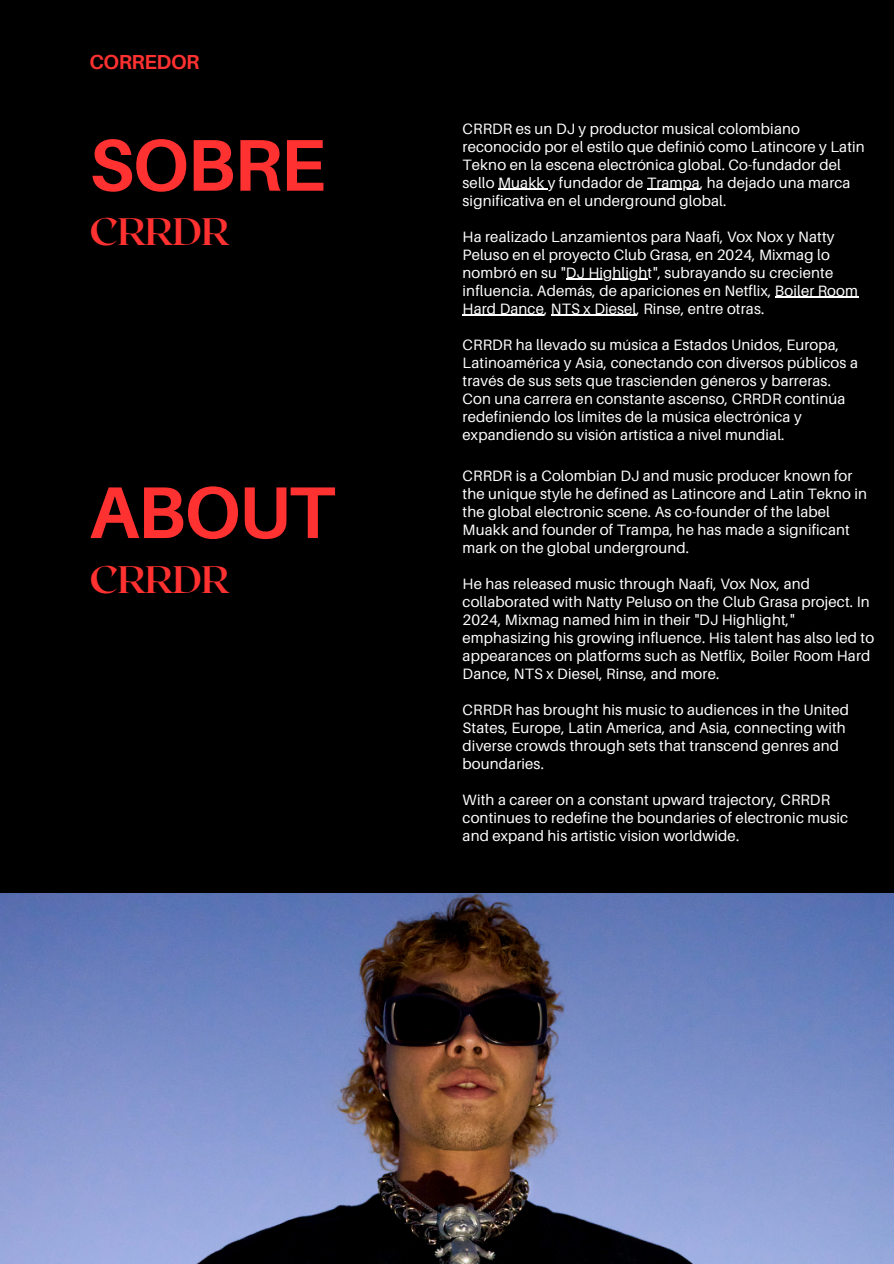
<style>
.page{position:relative;width:894px;height:1264px;background:#fff}
.page>*{position:absolute;margin:0;border:0;box-sizing:border-box;transform-origin:0 0}
.t1{font:700 73.35px "Aileron";letter-spacing:-.02em;color:#ff3131}
.t2{font:700 38.25px "Roxborough CF";letter-spacing:-.02em;color:#ff3131}
.t3{font:700 20.25px "Aileron";letter-spacing:-.02em;color:#ff3131}
.t4{font:15px/18px "Aileron";letter-spacing:.01em;color:#fff}
</style>
<div class="page">
<div style="left:0;top:0;width:893px;height:1263px;background:#000"></div>
<img style="left:0;top:893px;width:893px;height:370px">
<hr style="left:498px;top:189px;width:49px;height:1px;background:#fff">
<hr style="left:647px;top:189px;width:52px;height:1px;background:#fff">
<hr style="left:565px;top:279px;width:82px;height:1px;background:#fff">
<hr style="left:774px;top:297px;width:83px;height:1px;background:#fff">
<hr style="left:462px;top:315px;width:82px;height:1px;background:#fff">
<hr style="left:551px;top:315px;width:85px;height:1px;background:#fff">
<p class="t3" style="left:89px;top:49px;width:111px">CORREDOR</p>
<h2 class="t1" style="left:89px;top:119px;width:238px">SOBRE</h2>
<p class="t2" style="left:89px;top:207px;width:141px">CRRDR</p>
<p class="t1" style="left:89px;top:467px;width:247px">ABOUT</p>
<p class="t2" style="left:89px;top:554px;width:141px">CRRDR</p>
<h3 class="t4" style="left:462px;top:119px;width:403px">CRRDR es un DJ y productor musical colombiano reconocido por el estilo que definió como Latincore y Latin Tekno en la escena electrónica global. Co-fundador del sello Muakk y fundador de Trampa, ha dejado una marca</h3>
<h1 class="t4" style="left:462px;top:191px;width:265px">significativa en el underground global.</h1>
<h1 class="t4" style="left:462px;top:227px;width:373px">Ha realizado Lanzamientos para Naafi, Vox Nox y Natty<br>Peluso en el proyecto Club Grasa, en 2024, Mixmag lo nombró en su "DJ Highlight", subrayando su creciente</h1>
<h2 class="t4" style="left:462px;top:281px;width:397px">influencia. Además, de apariciones en Netflix, Boiler Room<br>Hard Dance, NTS x Diesel, Rinse, entre otras.</h2>
<h2 class="t4" style="left:462px;top:335px;width:397px">CRRDR ha llevado su música a Estados Unidos, Europa, Latinoamérica y Asia, conectando con diversos públicos a través de sus sets que trascienden géneros y barreras.<br>Con una carrera en constante ascenso, CRRDR continúa</h2>
<h1 class="t4" style="left:462px;top:407px;width:340px">redefiniendo los límites de la música electrónica y expandiendo su visión artística a nivel mundial.</h1>
<p class="t4" style="left:462px;top:466px;width:406px">CRRDR is a Colombian DJ and music producer known for the unique style he defined as Latincore and Latin Tekno in the global electronic scene. As co-founder of the label Muakk and founder of Trampa, he has made a significant mark on the global underground.</p>
<p class="t4" style="left:462px;top:574px;width:413px">He has released music through Naafi, Vox Nox, and collaborated with Natty Peluso on the Club Grasa project. In 2024, Mixmag named him in their "DJ Highlight," emphasizing his growing influence. His talent has also led to appearances on platforms such as Netflix, Boiler Room Hard Dance, NTS x Diesel, Rinse, and more.</p>
<p class="t4" style="left:462px;top:700px;width:388px">CRRDR has brought his music to audiences in the United States, Europe, Latin America, and Asia, connecting with diverse crowds through sets that transcend genres and boundaries.</p>
<p class="t4" style="left:462px;top:790px;width:387px">With a career on a constant upward trajectory, CRRDR continues to redefine the boundaries of electronic music and expand his artistic vision worldwide.</p>
</div>
